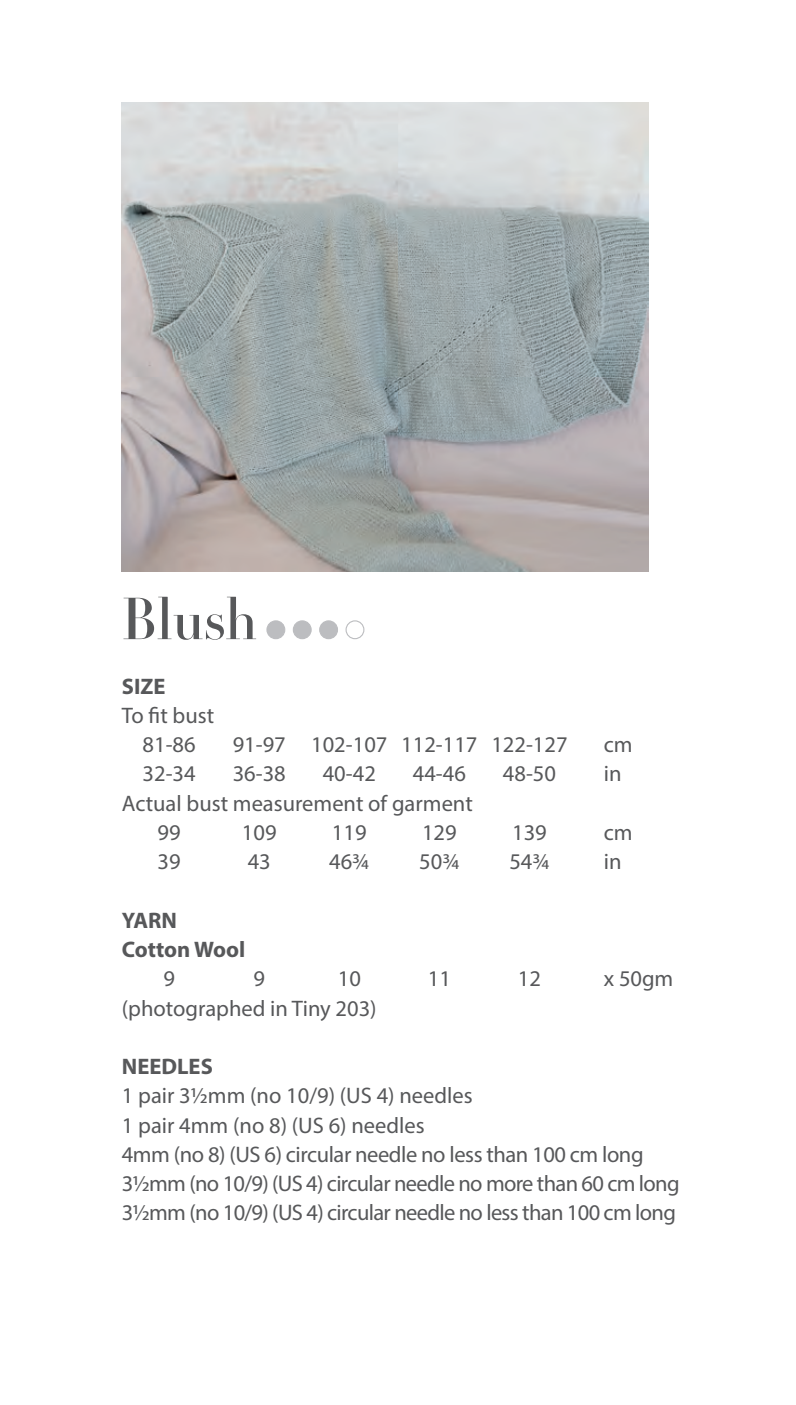
<style>
.page{position:relative;width:796px;height:1405px;background:#fff}
.page>*{position:absolute;margin:0;border:0;box-sizing:border-box;transform-origin:0 0}
.t1{font:56.25px "Essonnes Headline";color:#57585a}
.t2{font:22.5px/29.2px "Myriad Pro";letter-spacing:-.03em;color:#57585a}
.t3{font:22.5px/29.2px "Myriad Pro";color:#57585a;text-align:center}
.t4{font:700 22.5px/29.2px "Myriad Pro";color:#57585a}
</style>
<div class="page">
<img style="left:122px;top:103px;width:526px;height:469px">
<div style="left:267px;top:621px;width:18px;height:17px;background:#bcbdc0;border-radius:50%"></div>
<div style="left:266px;top:620px;width:19px;height:19px;border:1px solid #bcbdc0;border-radius:50%"></div>
<div style="left:293px;top:621px;width:18px;height:17px;background:#bcbdc0;border-radius:50%"></div>
<div style="left:293px;top:620px;width:18px;height:19px;border:1px solid #bcbdc0;border-radius:50%"></div>
<div style="left:319px;top:621px;width:18px;height:17px;background:#bcbdc0;border-radius:50%"></div>
<div style="left:319px;top:620px;width:19px;height:19px;border:1px solid #bcbdc0;border-radius:50%"></div>
<div style="left:345px;top:620px;width:19px;height:19px;border:1px solid #bcbdc0;border-radius:50%"></div>
<h1 class="t1" style="left:122px;top:580px;width:136px">Blush</h1>
<p class="t4" style="left:122px;top:670px;width:45px">SIZE</p>
<p class="t3" style="left:122px;top:700px;width:94px">To fit bust<br>81-86</p>
<p class="t3" style="left:232px;top:729px;width:336px">91-97 102-107 112-117 122-127</p>
<p class="t3" style="left:603px;top:729px;width:30px">cm</p>
<p class="t3" style="left:142px;top:758px;width:55px">32-34</p>
<p class="t3" style="left:232px;top:758px;width:55px">36-38</p>
<p class="t3" style="left:322px;top:758px;width:55px">40-42</p>
<p class="t3" style="left:412px;top:758px;width:55px">44-46</p>
<p class="t3" style="left:502px;top:758px;width:55px">48-50</p>
<p class="t3" style="left:603px;top:758px;width:19px">in</p>
<p class="t3" style="left:157px;top:788px;width:316px;text-align:left;text-indent:-36px">Actual bust measurement of garment<br>99</p>
<p class="t3" style="left:242px;top:817px;width:36px">109</p>
<p class="t3" style="left:332px;top:817px;width:36px">119</p>
<p class="t3" style="left:422px;top:817px;width:36px">129</p>
<p class="t3" style="left:512px;top:817px;width:36px">139</p>
<p class="t3" style="left:603px;top:817px;width:30px">cm</p>
<p class="t3" style="left:157px;top:846px;width:25px">39</p>
<p class="t3" style="left:247px;top:846px;width:25px">43</p>
<p class="t3" style="left:329px;top:846px;width:42px">46¾</p>
<p class="t3" style="left:419px;top:846px;width:42px">50¾</p>
<p class="t3" style="left:509px;top:846px;width:42px">54¾</p>
<p class="t3" style="left:603px;top:846px;width:19px">in</p>
<p class="t4" style="left:122px;top:904px;width:125px">YARN<br>Cotton Wool</p>
<p class="t3" style="left:163px;top:963px;width:13px">9</p>
<p class="t3" style="left:253px;top:963px;width:13px">9</p>
<p class="t3" style="left:337px;top:963px;width:25px">10</p>
<p class="t3" style="left:427px;top:963px;width:25px">11</p>
<p class="t3" style="left:517px;top:963px;width:25px">12</p>
<p class="t3" style="left:603px;top:963px;width:71px">x 50gm</p>
<p class="t3" style="left:122px;top:992px;width:256px">(photographed in Tiny 203)</p>
<p class="t4" style="left:122px;top:1051px;width:92px">NEEDLES</p>
<p class="t2" style="left:122px;top:1080px;width:559px">1 pair 3½mm (no 10/9) (US 4) needles<br>1 pair 4mm (no 8) (US 6) needles<br>4mm (no 8) (US 6) circular needle no less than 100 cm long 3½mm (no 10/9) (US 4) circular needle no more than 60 cm long 3½mm (no 10/9) (US 4) circular needle no less than 100 cm long</p>
</div>
